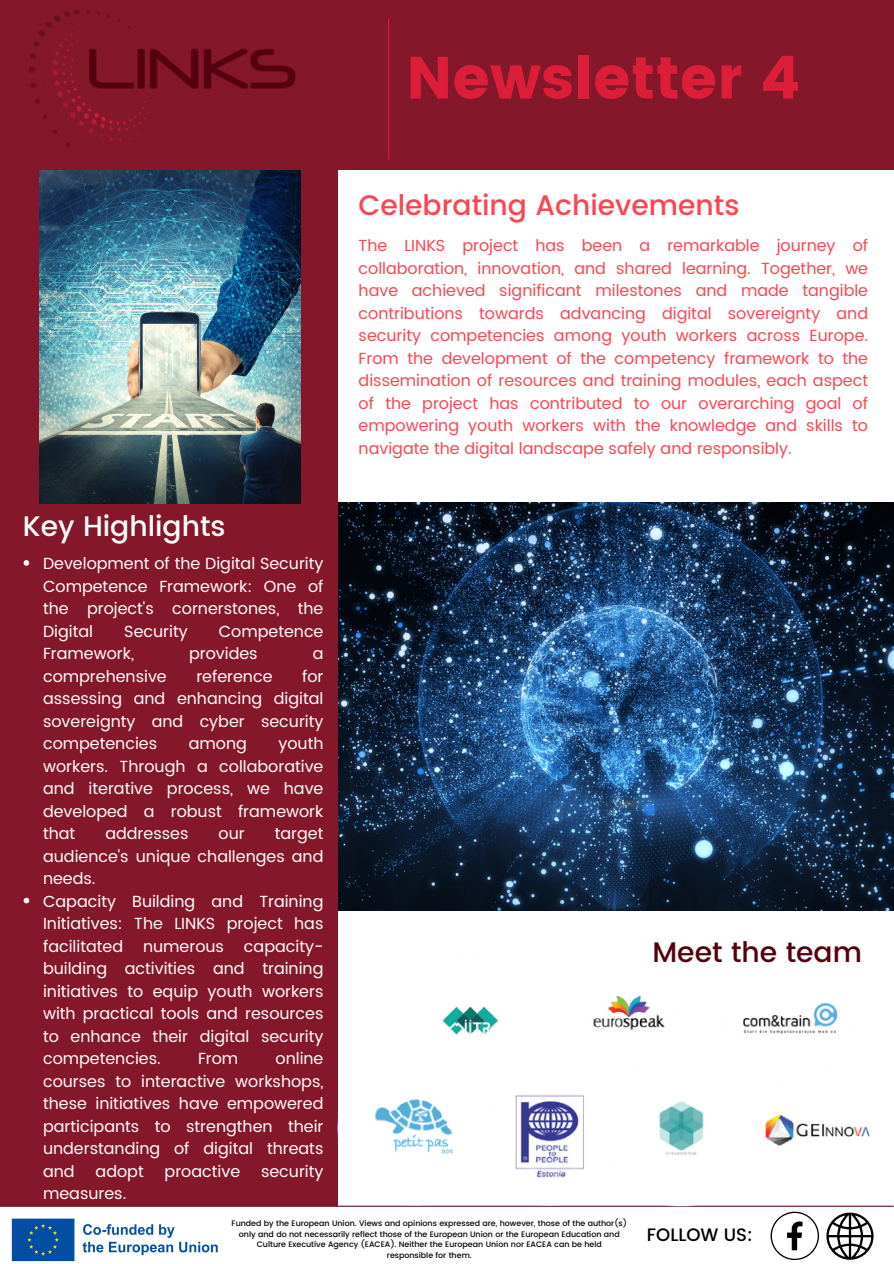
<style>
.page{position:relative;width:894px;height:1264px;background:#fff}
.page>*{position:absolute;margin:0;border:0;box-sizing:border-box;transform-origin:0 0}
.t1{font:59.25px "Poppins";color:#dc1e39}
.t2{font:500 28.2px "Poppins";color:#fc4550}
.t3{font:500 28.2px "Poppins";color:#fff}
.t4{font:500 28.2px "Poppins";color:#53020e}
.t5{font:500 18px "Poppins";color:#000}
.t6{font:16.05px/22.5px "Poppins";color:#fff;text-align:justify}
.t7{font:16.05px/22.5px "Poppins";color:#fc4550;text-align:justify}
.t8{font:500 7.95px/10.8px "Poppins";color:#000;text-align:center}
</style>
<div class="page">
<div style="left:0;top:0;width:893px;height:170px;background:#85172b"></div>
<img style="left:337px;top:503px;width:556px;height:407px">
<div style="left:0;top:160px;width:337px;height:1045px;background:#85172b"></div>
<hr style="left:0;top:1205px;width:893px;height:1px;background:#641020">
<img style="left:29px;top:10px;width:267px;height:138px">
<img style="left:11px;top:1218px;width:207px;height:44px">
<img style="left:743px;top:1003px;width:95px;height:31px">
<img style="left:337px;top:1050px;width:116px;height:155px">
<img style="left:515px;top:1095px;width:69px;height:83px">
<img style="left:602px;top:1101px;width:157px;height:105px">
<img style="left:754px;top:1101px;width:116px;height:91px">
<img style="left:407px;top:1006px;width:92px;height:78px">
<img style="left:593px;top:995px;width:72px;height:36px">
<svg style="left:24px;top:560px;width:5px;height:5px"></svg>
<svg style="left:24px;top:897px;width:5px;height:6px"></svg>
<img style="left:39px;top:170px;width:261px;height:333px">
<svg style="left:770px;top:1211px;width:48px;height:48px"></svg>
<svg style="left:826px;top:1212px;width:47px;height:47px"></svg>
<hr style="left:388px;top:19px;width:1px;height:141px;background:#dc1e39">
<h1 class="t1" style="left:406px;top:43px;width:395px">Newsletter 4</h1>
<h2 class="t2" style="left:358px;top:189px;width:382px">Celebrating Achievements</h2>
<h2 class="t3" style="left:23px;top:509px;width:204px">Key Highlights</h2>
<p class="t6" style="left:43px;top:552px;width:282px">Development of the Digital Security Competence Framework: One of the project's cornerstones, the Digital</p>
<p class="t6" style="left:124px;top:620px;width:65px">Security</p>
<p class="t6" style="left:219px;top:620px;width:106px">Competence</p>
<p class="t6" style="left:43px;top:642px;width:92px">Framework,</p>
<p class="t6" style="left:189px;top:642px;width:70px">provides</p>
<p class="t6" style="left:312px;top:642px;width:12px">a</p>
<p class="t6" style="left:43px;top:665px;width:125px">comprehensive</p>
<p class="t6" style="left:196px;top:665px;width:78px">reference</p>
<p class="t6" style="left:43px;top:665px;width:282px;text-indent:259px">for assessing and enhancing digital sovereignty and cyber security competencies</p>
<p class="t6" style="left:43px;top:732px;width:282px;text-indent:235px">youth workers. Through a collaborative and iterative process, we have developed a robust framework that</p>
<p class="t6" style="left:189px;top:732px;width:60px">among</p>
<p class="t6" style="left:105px;top:822px;width:85px">addresses</p>
<p class="t6" style="left:218px;top:822px;width:28px">our</p>
<p class="t6" style="left:43px;top:822px;width:282px;text-align:left;text-indent:232px">target audience's unique challenges and needs.<br>Capacity Building and Training<br>Initiatives: The LINKS project has facilitated numerous capacity&shy;building activities and training initiatives to equip youth workers with practical tools and resources to enhance their digital security competencies.</p>
<p class="t6" style="left:43px;top:1047px;width:282px;text-indent:232px">online courses to interactive workshops, these initiatives have empowered participants to strengthen their understanding of digital threats and</p>
<p class="t6" style="left:198px;top:1047px;width:42px">From</p>
<p class="t6" style="left:95px;top:1160px;width:50px">adopt</p>
<p class="t6" style="left:164px;top:1160px;width:77px">proactive</p>
<p class="t6" style="left:261px;top:1160px;width:64px">security</p>
<p class="t6" style="left:43px;top:1182px;width:85px">measures.</p>
<p class="t7" style="left:358px;top:234px;width:511px">The LINKS project has been a remarkable journey of collaboration, innovation, and shared learning. Together, we have achieved significant milestones and made tangible contributions towards advancing digital sovereignty and security competencies among youth workers across Europe.<br>From the development of the competency framework to the dissemination of resources and training modules, each aspect of the project has contributed to our overarching goal of empowering youth workers with the knowledge and skills to navigate the digital landscape safely and responsibly.</p>
<h2 class="t4" style="left:652px;top:935px;width:211px">Meet the team</h2>
<p class="t8" style="left:231px;top:1217px;width:397px">Funded by the European Union. Views and opinions expressed are, however, those of the author(s) only and do not necessarily reflect those of the European Union or the European Education and Culture Executive Agency (EACEA). Neither the European Union nor EACEA can be held<br>responsible for them.</p>
<p class="t5" style="left:646px;top:1223px;width:107px">FOLLOW US:</p>
</div>
